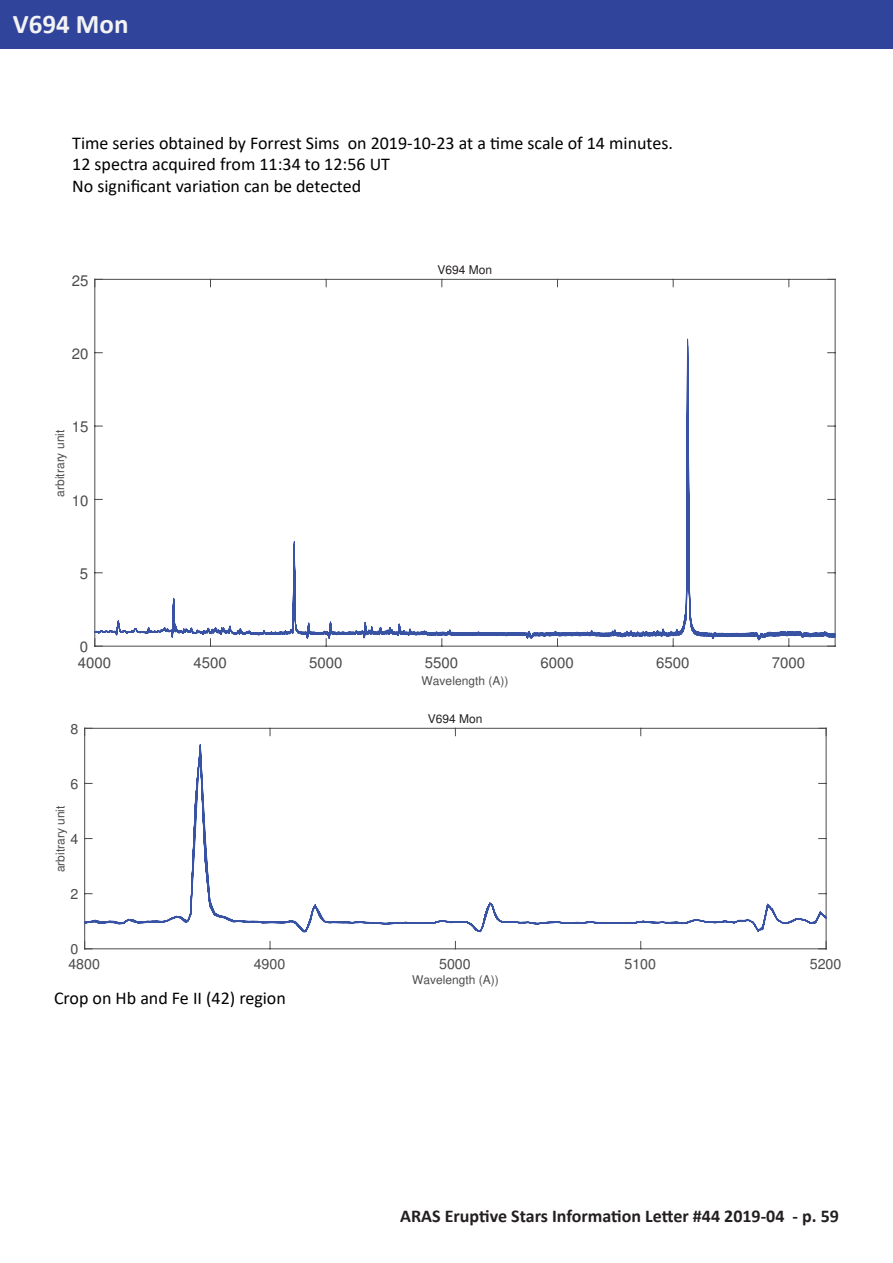
<style>
.page{position:relative;width:893px;height:1263px;background:#fff}
.page>*{position:absolute;margin:0;border:0;box-sizing:border-box;transform-origin:0 0}
.t1{font:700 27px "Calibri";color:#f4f3f3}
.t2{font:18px/21.6px "Calibri";color:#000}
.t3{font:700 18px "Calibri";color:#231f20}
.t4{font:15px "Helvetica";color:#4b4c4d}
.t5{font:14.25px "Helvetica";color:#4b4c4d}
.t6{font:12px "Helvetica";color:#4b4c4d}
.t7{font:12px "Helvetica";color:#231f20}
</style>
<div class="page">
<div style="left:0;top:0;width:893px;height:49px;background:#31449c"></div>
<hr style="left:95px;top:646px;width:740px;height:1px;background:#4b4c4d">
<hr style="left:95px;top:279px;width:740px;height:1px;background:#4b4c4d">
<hr style="left:94px;top:279px;width:1px;height:367px;background:#4b4c4d">
<hr style="left:835px;top:279px;width:1px;height:367px;background:#4b4c4d">
<svg style="left:94px;top:280px;width:2px;height:7px"></svg>
<svg style="left:94px;top:311px;width:742px;height:335px"></svg>
<hr style="left:85px;top:948px;width:741px;height:1px;background:#4b4c4d">
<hr style="left:85px;top:728px;width:741px;height:1px;background:#4b4c4d">
<hr style="left:84px;top:728px;width:1px;height:221px;background:#4b4c4d">
<hr style="left:826px;top:728px;width:1px;height:221px;background:#4b4c4d">
<svg style="left:85px;top:941px;width:7px;height:8px"></svg>
<svg style="left:819px;top:941px;width:8px;height:8px"></svg>
<svg style="left:84px;top:732px;width:743px;height:201px"></svg>
<h1 class="t1" style="left:13px;top:5px;width:117px">V694 Mon</h1>
<p class="t2" style="left:72px;top:131px;width:602px">Time series obtained by Forrest Sims on 2019-10-23 at a time scale of 14 minutes.<br>12 spectra acquired from 11:34 to 12:56 UT<br>No significant variation can be detected</p>
<p class="t4" style="left:72px;top:275px;width:18px">25</p>
<p class="t4" style="left:72px;top:348px;width:18px">20</p>
<p class="t4" style="left:72px;top:421px;width:18px">15</p>
<p class="t6" style="left:55px;top:496px;width:68px;rotate:-90deg">arbitrary unit</p>
<p class="t4" style="left:72px;top:495px;width:18px">10</p>
<p class="t4" style="left:80px;top:568px;width:10px">5</p>
<p class="t4" style="left:80px;top:641px;width:10px">0</p>
<p class="t7" style="left:437px;top:265px;width:56px">V694 Mon</p>
<p class="t4" style="left:78px;top:657px;width:35px">4000</p>
<p class="t4" style="left:194px;top:657px;width:35px">4500</p>
<p class="t4" style="left:309px;top:657px;width:35px">5000</p>
<p class="t4" style="left:425px;top:657px;width:35px">5500</p>
<p class="t4" style="left:541px;top:657px;width:35px">6000</p>
<p class="t4" style="left:656px;top:657px;width:35px">6500</p>
<p class="t4" style="left:772px;top:657px;width:35px">7000</p>
<p class="t6" style="left:422px;top:676px;width:88px">Wavelength (A))</p>
<p class="t5" style="left:71px;top:723px;width:9px">8</p>
<p class="t5" style="left:71px;top:779px;width:9px">6</p>
<p class="t6" style="left:56px;top:872px;width:68px;rotate:-90deg">arbitrary unit</p>
<p class="t5" style="left:71px;top:834px;width:9px">4</p>
<p class="t5" style="left:71px;top:889px;width:9px">2</p>
<p class="t5" style="left:71px;top:944px;width:9px">0</p>
<p class="t7" style="left:428px;top:714px;width:56px">V694 Mon</p>
<p class="t5" style="left:68px;top:958px;width:33px">4800</p>
<p class="t5" style="left:254px;top:958px;width:33px">4900</p>
<p class="t5" style="left:439px;top:958px;width:33px">5000</p>
<p class="t5" style="left:624px;top:958px;width:33px">5100</p>
<p class="t5" style="left:810px;top:958px;width:33px">5200</p>
<p class="t6" style="left:412px;top:975px;width:88px">Wavelength (A))</p>
<p class="t2" style="left:54px;top:987px;width:233px">Crop on Hb and Fe II (42) region</p>
<p class="t3" style="left:400px;top:1204px;width:440px">ARAS Eruptive Stars Information Letter #44 2019-04 - p. 59</p>
</div>
